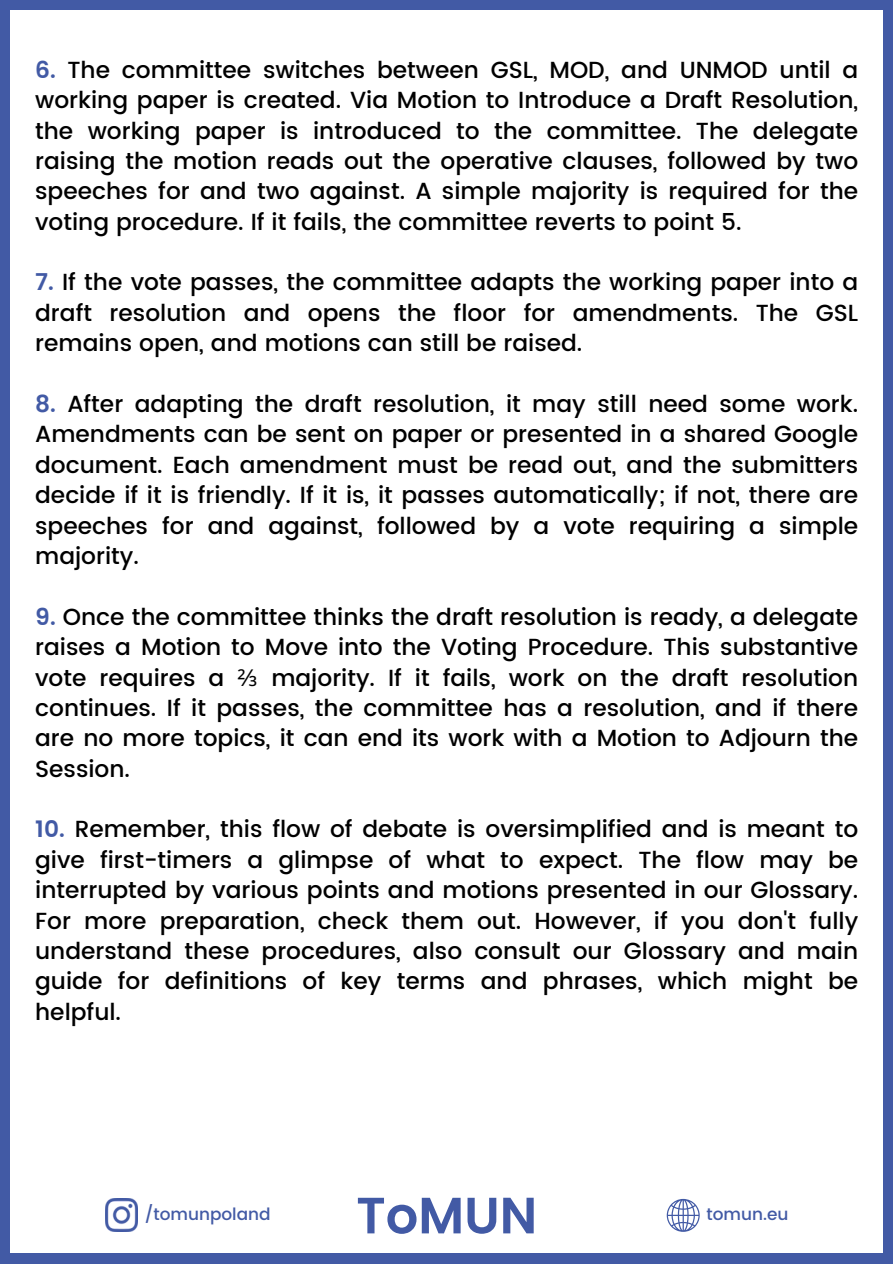
<style>
.page{position:relative;width:893px;height:1264px;background:#fff}
.page>*{position:absolute;margin:0;border:0;box-sizing:border-box;transform-origin:0 0}
.t1{font:600 51px "Poppins";color:#425aa5}
.t2{font:500 23.25px/30.3px "Poppins";color:#000;text-align:justify}
.t3{font:500 16.95px "Poppins";color:#425aa5}
.s1{font-weight:600;color:#425aa5}
.s2{font-family:"Noto Sans";font-weight:400}
</style>
<div class="page">
<div style="left:0;top:0;width:892px;height:1263px;background:#425aa5"></div>
<div style="left:11px;top:11px;width:871px;height:1241px;background:#fff"></div>
<svg style="left:666px;top:1198px;width:33px;height:33px"></svg>
<img style="left:105px;top:1198px;width:33px;height:33px">
<p class="t2" style="left:35px;top:55px;width:824px"><span class="s1">6.</span> The committee switches between GSL, MOD, and UNMOD until a working paper is created. Via Motion to Introduce a Draft Resolution, the working paper is introduced to the committee. The delegate raising the motion reads out the operative clauses, followed by two speeches for and two against. A simple majority is required for the voting procedure. If it fails, the committee reverts to point 5.</p>
<p class="t2" style="left:35px;top:267px;width:824px"><span class="s1">7.</span> If the vote passes, the committee adapts the working paper into a draft resolution and opens the floor for amendments. The GSL remains open, and motions can still be raised.</p>
<p class="t2" style="left:35px;top:389px;width:824px"><span class="s1">8.</span> After adapting the draft resolution, it may still need some work.<br>Amendments can be sent on paper or presented in a shared Google document. Each amendment must be read out, and the submitters decide if it is friendly. If it is, it passes automatically; if not, there are speeches for and against, followed by a vote requiring a simple majority.</p>
<p class="t2" style="left:35px;top:601px;width:824px"><span class="s1">9.</span> Once the committee thinks the draft resolution is ready, a delegate raises a Motion to Move into the Voting Procedure. This substantive vote requires a <span class="s2">⅔</span> majority. If it fails, work on the draft resolution continues. If it passes, the committee has a resolution, and if there are no more topics, it can end its work with a Motion to Adjourn the Session.</p>
<p class="t2" style="left:35px;top:814px;width:824px"><span class="s1">10.</span> Remember, this flow of debate is oversimplified and is meant to give first-timers a glimpse of what to expect. The flow may be interrupted by various points and motions presented in our Glossary.<br>For more preparation, check them out. However, if you don't fully understand these procedures, also consult our Glossary and main guide for definitions of key terms and phrases, which might be helpful.</p>
<p class="t3" style="left:145px;top:1204px;width:127px">/tomunpoland</p>
<h1 class="t1" style="left:356px;top:1179px;width:182px">ToMUN</h1>
<p class="t3" style="left:706px;top:1204px;width:83px">tomun.eu</p>
</div>
